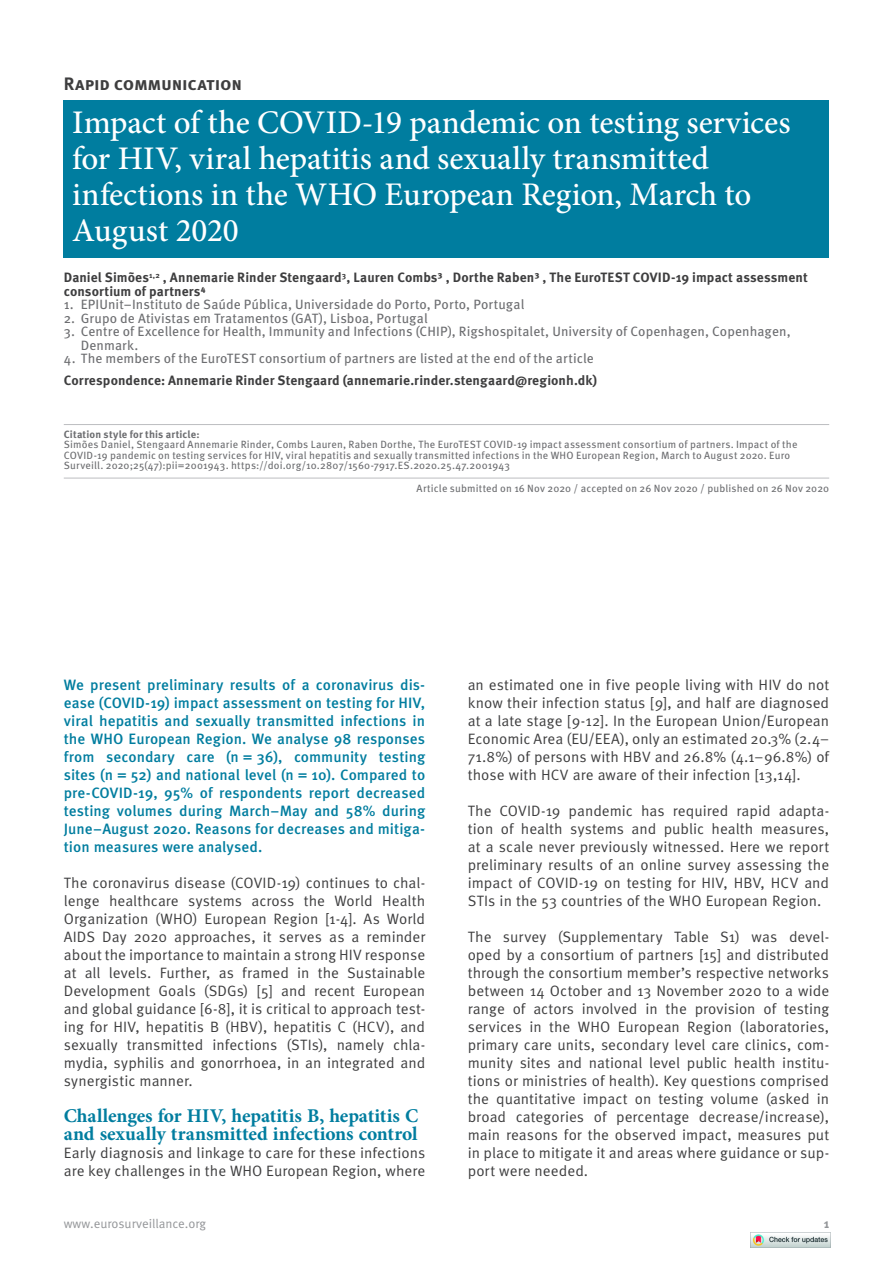
<style>
.page{position:relative;width:893px;height:1263px;background:#fff}
.page>*{position:absolute;margin:0;border:0;box-sizing:border-box;transform-origin:0 0}
.t1{font:500 33px/36px "Minion Pro";letter-spacing:-.005em;color:#fff}
.t2{font:700 19.5px/18px "Minion Pro";letter-spacing:-.005em;color:#007d9f}
.t3{font:700 18px "Meta Pro";letter-spacing:-.015em;color:#3e3e3f}
.t4{font:15px/18px "Meta Pro";color:#3e3e3f;text-align:justify}
.t5{font:500 15px/18px "Meta Pro";letter-spacing:.005em;color:#007d9f;text-align:justify}
.t6{font:13.5px/13.5px "Meta Pro";letter-spacing:.01em;color:#6c6d70}
.t7{font:700 13.5px/13.5px "Meta Pro";letter-spacing:.005em;color:#3e3e3f}
.t8{font:12.75px "Meta Pro";color:#939598}
.t9{font:700 12.75px "Meta Pro";color:#939598}
.t10{font:10.5px/10.5px "Meta Pro";letter-spacing:.015em;color:#6c6d70}
.t11{font:700 10.5px "Meta Pro";letter-spacing:.015em;color:#6c6d70}
</style>
<div class="page">
<hr style="left:64px;top:424px;width:765px;height:1px;background:#bcbdc0">
<hr style="left:64px;top:478px;width:765px;height:1px;background:#bcbdc0">
<div style="left:64px;top:100px;width:765px;height:158px;background:#007d9f"></div>
<img style="left:750px;top:1232px;width:80px;height:16px">
<p class="t3" style="left:64px;top:72px;width:180px">Rapid communication</p>
<h1 class="t1" style="left:72px;top:104px;width:720px">Impact of the COVID-19 pandemic on testing services for HIV, viral hepatitis and sexually transmitted infections in the WHO European Region, March to August 2020</h1>
<p class="t7" style="left:64px;top:271px;width:746px">Daniel Simões<sup>1,2</sup> , Annemarie Rinder Stengaard<sup>3</sup>, Lauren Combs³ , Dorthe Raben³ , The EuroTEST COVID-19 impact assessment consortium of partners⁴</p>
<p class="t6" style="left:64px;top:298px;width:462px">1. EPIUnit–Instituto de Saúde Pública, Universidade do Porto, Porto, Portugal</p>
<p class="t6" style="left:64px;top:312px;width:365px">2. Grupo de Ativistas em Tratamentos (GAT), Lisboa, Portugal</p>
<p class="t6" style="left:81px;top:325px;width:711px;text-indent:-17px">3. Centre of Excellence for Health, Immunity and Infections (CHIP), Rigshospitalet, University of Copenhagen, Copenhagen,<br>Denmark.</p>
<p class="t6" style="left:64px;top:352px;width:532px">4. The members of the EuroTEST consortium of partners are listed at the end of the article</p>
<p class="t7" style="left:64px;top:374px;width:535px">Correspondence: Annemarie Rinder Stengaard (annemarie.rinder.stengaard@regionh.dk)</p>
<p class="t11" style="left:64px;top:427px;width:137px">Citation style for this article:</p>
<p class="t10" style="left:64px;top:440px;width:735px">Simões Daniel, Stengaard Annemarie Rinder, Combs Lauren, Raben Dorthe, The EuroTEST COVID-19 impact assessment consortium of partners. Impact of the<br>COVID-19 pandemic on testing services for HIV, viral hepatitis and sexually transmitted infections in the WHO European Region, March to August 2020. Euro<br>Surveill. 2020;25(47):pii=2001943. https://doi.org/10.2807/1560-7917.ES.2020.25.47.2001943</p>
<p class="t10" style="left:417px;top:484px;width:414px">Article submitted on 16 Nov 2020 / accepted on 26 Nov 2020 / published on 26 Nov 2020</p>
<p class="t5" style="left:64px;top:676px;width:363px">We present preliminary results of a coronavirus dis&shy;ease (COVID-19) impact assessment on testing for HIV, viral hepatitis and sexually transmitted infections in the WHO European Region. We analyse 98 responses from secondary care (n = 36), community testing sites (n = 52) and national level (n = 10). Compared to pre-COVID-19, 95% of respondents report decreased testing volumes during March–May and 58% during June–August 2020. Reasons for decreases and mitiga&shy;tion measures were analysed.</p>
<p class="t4" style="left:64px;top:874px;width:363px">The coronavirus disease (COVID-19) continues to chal&shy;lenge healthcare systems across the World Health Organization (WHO) European Region [1-4]. As World AIDS Day 2020 approaches, it serves as a reminder about the importance to maintain a strong HIV response at all levels. Further, as framed in the Sustainable Development Goals (SDGs) [5] and recent European and global guidance [6-8], it is critical to approach test&shy;ing for HIV, hepatitis B (HBV), hepatitis C (HCV), and sexually transmitted infections (STIs), namely chla&shy;mydia, syphilis and gonorrhoea, in an integrated and synergistic manner.</p>
<h2 class="t2" style="left:64px;top:1106px;width:356px">Challenges for HIV, hepatitis B, hepatitis C and sexually transmitted infections control</h2>
<p class="t4" style="left:64px;top:1144px;width:363px">Early diagnosis and linkage to care for these infections are key challenges in the WHO European Region, where</p>
<p class="t4" style="left:468px;top:676px;width:363px">an estimated one in five people living with HIV do not know their infection status [9], and half are diagnosed at a late stage [9-12]. In the European Union/European Economic Area (EU/EEA), only an estimated 20.3% (2.4– 71.8%) of persons with HBV and 26.8% (4.1–96.8%) of those with HCV are aware of their infection [13,14].</p>
<p class="t4" style="left:468px;top:802px;width:363px">The COVID-19 pandemic has required rapid adapta&shy;tion of health systems and public health measures, at a scale never previously witnessed. Here we report preliminary results of an online survey assessing the impact of COVID-19 on testing for HIV, HBV, HCV and STIs in the 53 countries of the WHO European Region.</p>
<p class="t4" style="left:468px;top:928px;width:363px">The survey (Supplementary Table S1) was devel&shy;oped by a consortium of partners [15] and distributed through the consortium member’s respective networks between 14 October and 13 November 2020 to a wide range of actors involved in the provision of testing services in the WHO European Region (laboratories, primary care units, secondary level care clinics, com&shy;munity sites and national level public health institu&shy;tions or ministries of health). Key questions comprised the quantitative impact on testing volume (asked in broad categories of percentage decrease/increase), main reasons for the observed impact, measures put in place to mitigate it and areas where guidance or sup&shy;port were needed.</p>
<p class="t8" style="left:64px;top:1215px;width:144px">www.eurosurveillance.org</p>
<p class="t9" style="left:824px;top:1215px;width:7px">1</p>
</div>
